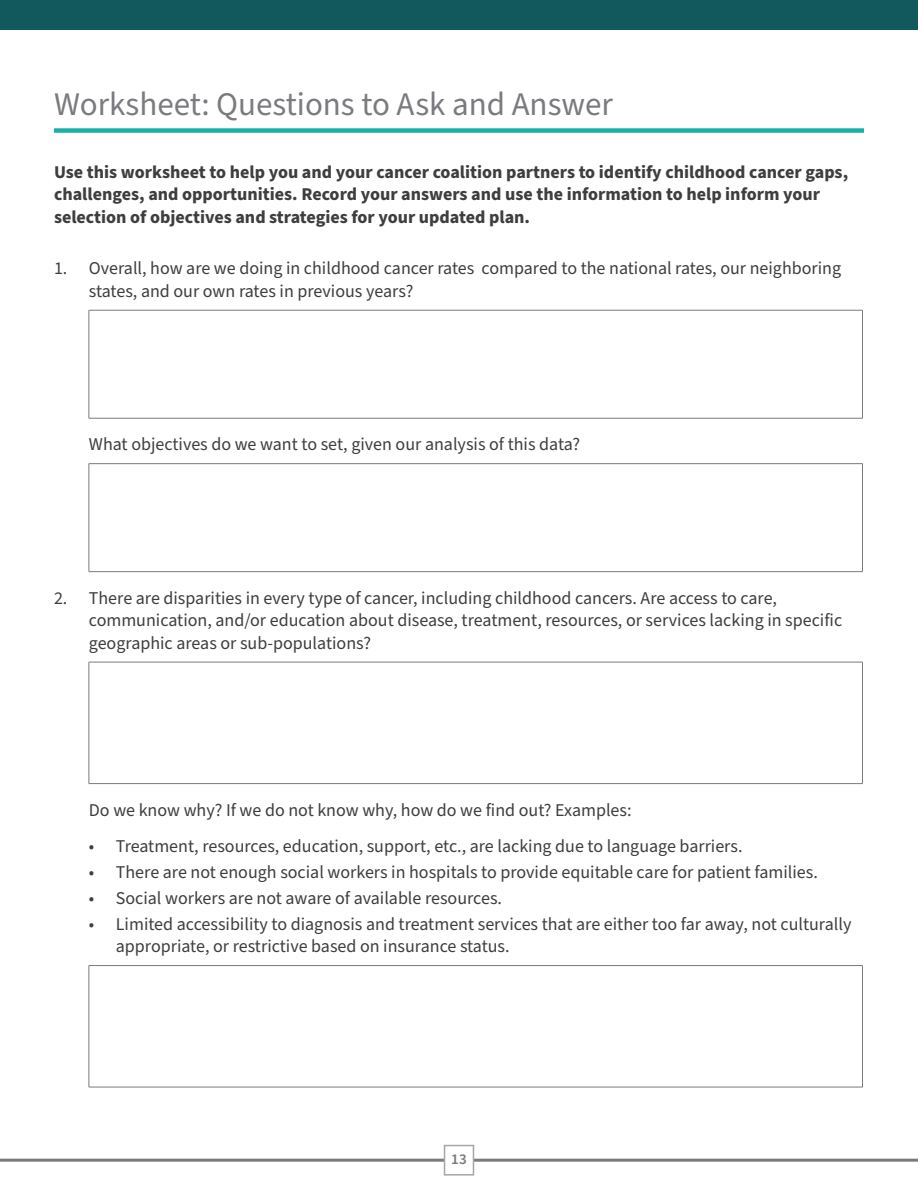
<style>
.page{position:relative;width:918px;height:1188px;background:#fff}
.page>*{position:absolute;margin:0;border:0;box-sizing:border-box;transform-origin:0 0}
.Heading_1{font:33px "Source Sans Pro";color:#7a7b7e}
.Body_Text{font:18px/22.5px "Source Sans Pro";color:#3e3e3f}
.Body_Text_Bold{font:700 18px/22.5px "Source Sans Pro";color:#3e3e3f}
.t1{font:600 15px "Source Sans Pro";color:#7a7b7e}
</style>
<div class="page">
<hr style="left:0;top:1159px;width:918px;height:3px;background:#7a7b7e">
<div style="left:445px;top:1146px;width:28px;height:29px;background:#fff"></div>
<div style="left:444px;top:1145px;width:30px;height:31px;border:2px solid #a7a6a7"></div>
<div style="left:0;top:0;width:918px;height:30px;background:#11595c"></div>
<div style="left:54px;top:128px;width:810px;height:5px;background:#1aafa7"></div>
<hr style="left:89px;top:464px;width:1px;height:107px;background:#7a7b7e">
<hr style="left:89px;top:463px;width:774px;height:1px;background:#7a7b7e">
<hr style="left:862px;top:464px;width:1px;height:107px;background:#7a7b7e">
<hr style="left:89px;top:571px;width:774px;height:1px;background:#7a7b7e">
<hr style="left:89px;top:662px;width:1px;height:121px;background:#7a7b7e">
<hr style="left:89px;top:662px;width:774px;height:1px;background:#7a7b7e">
<hr style="left:862px;top:662px;width:1px;height:121px;background:#7a7b7e">
<hr style="left:89px;top:783px;width:774px;height:1px;background:#7a7b7e">
<hr style="left:89px;top:966px;width:1px;height:121px;background:#7a7b7e">
<hr style="left:89px;top:965px;width:774px;height:1px;background:#7a7b7e">
<hr style="left:862px;top:966px;width:1px;height:121px;background:#7a7b7e">
<hr style="left:89px;top:1087px;width:774px;height:1px;background:#7a7b7e">
<hr style="left:89px;top:310px;width:774px;height:1px;background:#7a7b7e">
<hr style="left:89px;top:310px;width:1px;height:108px;background:#7a7b7e">
<hr style="left:862px;top:310px;width:1px;height:108px;background:#7a7b7e">
<hr style="left:89px;top:418px;width:774px;height:1px;background:#7a7b7e">
<p class="Heading_1" style="left:54px;top:82px;width:560px">Worksheet: Questions to Ask and Answer</p>
<p class="Body_Text_Bold" style="left:54px;top:161px;width:796px">Use this worksheet to help you and your cancer coalition partners to identify childhood cancer gaps, challenges, and opportunities. Record your answers and use the information to help inform your selection of objectives and strategies for your updated plan.</p>
<p class="Body_Text" style="left:54px;top:258px;width:15px">1.</p>
<p class="Body_Text" style="left:89px;top:258px;width:754px">Overall, how are we doing in childhood cancer rates compared to the national rates, our neighboring states, and our own rates in previous years?</p>
<p class="Body_Text" style="left:89px;top:434px;width:493px">What objectives do we want to set, given our analysis of this data?</p>
<p class="Body_Text" style="left:54px;top:587px;width:15px">2.</p>
<p class="Body_Text" style="left:89px;top:587px;width:755px">There are disparities in every type of cancer, including childhood cancers. Are access to care, communication, and/or education about disease, treatment, resources, or services lacking in specific geographic areas or sub-populations?</p>
<p class="Body_Text" style="left:89px;top:799px;width:544px">Do we know why? If we do not know why, how do we find out? Examples:</p>
<p class="Body_Text" style="left:89px;top:835px;width:655px">• Treatment, resources, education, support, etc., are lacking due to language barriers.</p>
<p class="Body_Text" style="left:89px;top:861px;width:731px">• There are not enough social workers in hospitals to provide equitable care for patient families.</p>
<p class="Body_Text" style="left:89px;top:887px;width:415px">• Social workers are not aware of available resources.</p>
<p class="Body_Text" style="left:116px;top:913px;width:737px;text-indent:-27px">• Limited accessibility to diagnosis and treatment services that are either too far away, not culturally appropriate, or restrictive based on insurance status.</p>
<p class="t1" style="left:451px;top:1149px;width:17px">13</p>
</div>
